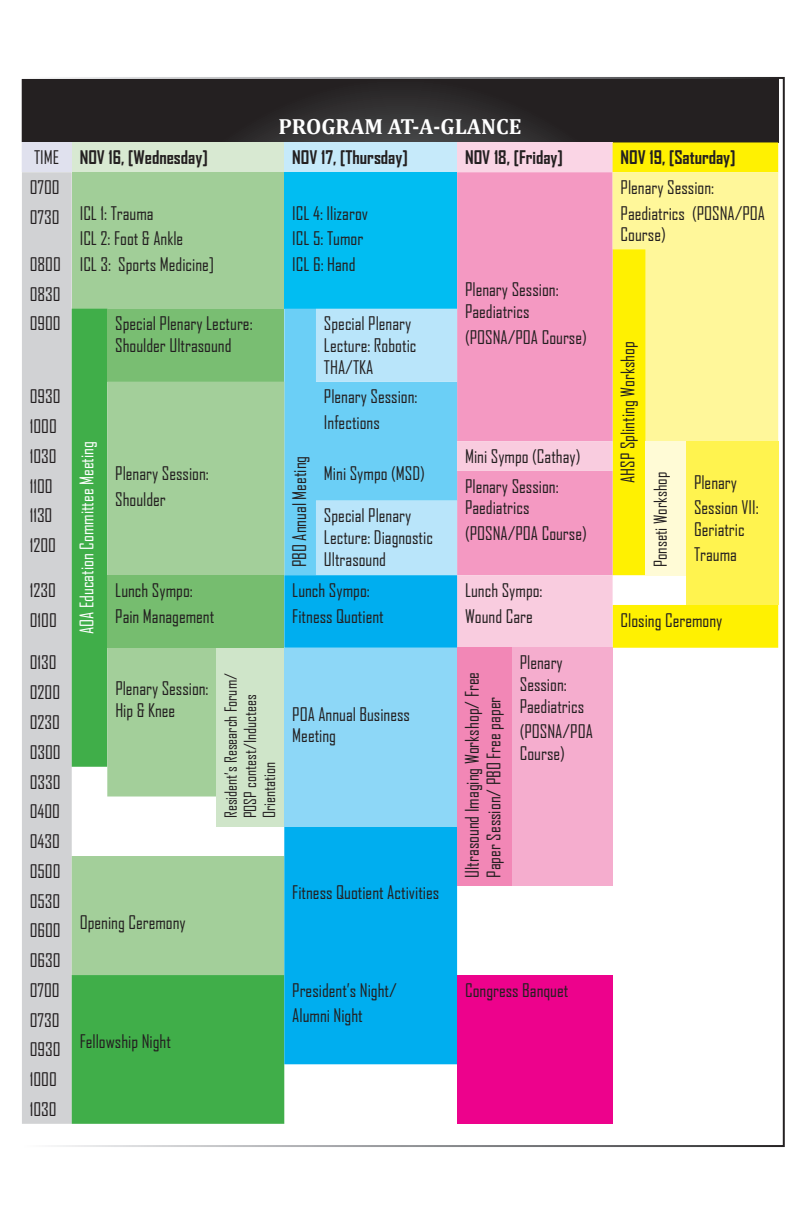
<style>
.page{position:relative;width:792px;height:1224px;background:#fff}
.page>*{position:absolute;margin:0;border:0;box-sizing:border-box;transform-origin:0 0}
.t1{font:700 22px "Cambria";color:#fff}
.t2{font:18px/25.6px "Agency FB";color:#231f20}
.t3{font:700 18px "Agency FB";color:#231f20}
.t4{font:18px "Agency FB";color:#fff}
.t5{font:17px "Agency FB";color:#231f20}
.t6{font:16px/19.2px "Agency FB";color:#231f20}
.s1{font-weight:400}
</style>
<div class="page">
<svg style="left:23px;top:80px;width:755px;height:62px"></svg>
<div style="left:22px;top:142px;width:50px;height:30px;background:#e0e1ee"></div>
<div style="left:72px;top:142px;width:212px;height:30px;background:#d8e9d2"></div>
<div style="left:284px;top:142px;width:173px;height:30px;background:#c6eafa"></div>
<div style="left:457px;top:142px;width:156px;height:30px;background:#fad5e5"></div>
<svg style="left:613px;top:142px;width:165px;height:506px;fill:#fff101"></svg>
<div style="left:23px;top:172px;width:49px;height:952px;background:#d1d2d4"></div>
<div style="left:72px;top:172px;width:212px;height:137px;background:#a1ce98"></div>
<div style="left:284px;top:172px;width:173px;height:137px;background:#01bdf2"></div>
<div style="left:457px;top:172px;width:156px;height:137px;background:#f499c2"></div>
<svg style="left:613px;top:172px;width:165px;height:269px;fill:#fff79a"></svg>
<div style="left:72px;top:309px;width:212px;height:815px;background:#40ae49"></div>
<div style="left:107px;top:309px;width:177px;height:73px;background:#79be72"></div>
<div style="left:284px;top:309px;width:32px;height:266px;background:#6bcff6"></div>
<svg style="left:72px;top:382px;width:212px;height:593px;fill:#a3cf9a"></svg>
<svg style="left:316px;top:309px;width:297px;height:339px"></svg>
<div style="left:646px;top:441px;width:40px;height:134px;background:#fffbd6"></div>
<div style="left:686px;top:441px;width:92px;height:164px;background:#fff34f"></div>
<div style="left:107px;top:575px;width:177px;height:73px;background:#76bd6f"></div>
<div style="left:284px;top:575px;width:173px;height:489px;background:#00aeef"></div>
<div style="left:217px;top:648px;width:67px;height:178px;background:#cfe5c9"></div>
<div style="left:284px;top:648px;width:173px;height:178px;background:#8dd7f7"></div>
<div style="left:457px;top:648px;width:55px;height:238px;background:#f287b6"></div>
<div style="left:512px;top:648px;width:101px;height:238px;background:#f5adce"></div>
<div style="left:457px;top:975px;width:156px;height:149px;background:#ed028c"></div>
<p class="t1" style="left:278px;top:111px;width:244px">PROGRAM AT-A-GLANCE</p>
<p class="t3" style="left:34px;top:146px;width:175px"><span class="s1">TIME</span> NOV 16, [Wednesday]</p>
<p class="t3" style="left:292px;top:146px;width:117px">NOV 17, [Thursday]</p>
<p class="t3" style="left:465px;top:146px;width:99px">NOV 18, [Friday]</p>
<p class="t3" style="left:621px;top:146px;width:117px">NOV 19, [Saturday]</p>
<p class="t2" style="left:30px;top:174px;width:31px">0700</p>
<p class="t2" style="left:80px;top:200px;width:136px">ICL 1: Trauma<br>ICL 2: Foot &amp; Ankle<br>ICL 3: Sports Medicine]</p>
<p class="t2" style="left:292px;top:200px;width:77px">ICL 4: Ilizarov<br>ICL 5: Tumor<br>ICL 6: Hand</p>
<p class="t2" style="left:465px;top:279px;width:95px;line-height:21.6px">Plenary Session:<br>Paediatrics</p>
<p class="t2" style="left:465px;top:324px;width:123px">(POSNA/POA Course)</p>
<p class="t2" style="left:621px;top:174px;width:146px">Plenary Session:<br>Paediatrics (POSNA/POA</p>
<p class="t2" style="left:621px;top:221px;width:47px">Course)</p>
<p class="t2" style="left:30px;top:204px;width:31px">0730</p>
<p class="t2" style="left:30px;top:251px;width:33px">0800</p>
<p class="t2" style="left:30px;top:279px;width:33px;line-height:29.8px">0830<br>0900</p>
<p class="t2" style="left:115px;top:313px;width:139px;line-height:21.6px">Special Plenary Lecture:<br>Shoulder Ultrasound</p>
<p class="t2" style="left:324px;top:313px;width:94px;line-height:21.6px">Special Plenary<br>Lecture: Robotic<br>THA/TKA</p>
<p class="t2" style="left:615px;top:483px;width:143px;rotate:-90deg">AHSP Splinting Workshop</p>
<p class="t2" style="left:30px;top:384px;width:32px">0930</p>
<p class="t2" style="left:324px;top:384px;width:95px">Plenary Session:<br>Infections</p>
<p class="t2" style="left:324px;top:460px;width:102px">Mini Sympo (MSD)</p>
<p class="t2" style="left:30px;top:411px;width:29px;line-height:29.8px">1000<br>1030</p>
<p class="t4" style="left:76px;top:634px;width:194px;rotate:-90deg">AOA Education Committee Meeting</p>
<p class="t2" style="left:465px;top:443px;width:117px">Mini Sympo (Cathay)</p>
<p class="t2" style="left:286px;top:567px;width:113px;rotate:-90deg">PBO Annual Meeting</p>
<p class="t2" style="left:115px;top:460px;width:95px">Plenary Session:<br>Shoulder</p>
<p class="t5" style="left:650px;top:567px;width:97px;rotate:-90deg">Ponseti Workshop</p>
<p class="t2" style="left:694px;top:469px;width:66px">Plenary<br>Session VII:</p>
<p class="t2" style="left:30px;top:473px;width:24px">1100</p>
<p class="t2" style="left:465px;top:475px;width:95px;line-height:21.6px">Plenary Session:<br>Paediatrics</p>
<p class="t2" style="left:465px;top:520px;width:123px">(POSNA/POA Course)</p>
<p class="t2" style="left:30px;top:503px;width:24px">1130</p>
<p class="t2" style="left:324px;top:505px;width:111px;line-height:21.6px">Special Plenary<br>Lecture: Diagnostic<br>Ultrasound</p>
<p class="t2" style="left:694px;top:516px;width:52px">Geriatric<br>Trauma</p>
<p class="t2" style="left:30px;top:532px;width:28px">1200</p>
<p class="t2" style="left:30px;top:577px;width:28px">1230</p>
<p class="t2" style="left:115px;top:577px;width:101px">Lunch Sympo:<br>Pain Management</p>
<p class="t2" style="left:292px;top:577px;width:93px">Lunch Sympo:<br>Fitness Quotient</p>
<p class="t2" style="left:465px;top:577px;width:79px">Lunch Sympo:<br>Wound Care</p>
<p class="t2" style="left:30px;top:607px;width:29px">0100</p>
<p class="t2" style="left:621px;top:607px;width:103px">Closing Ceremony</p>
<p class="t2" style="left:30px;top:650px;width:28px">0130</p>
<p class="t2" style="left:115px;top:677px;width:95px;line-height:21.6px">Plenary Session:<br>Hip &amp; Knee</p>
<p class="t6" style="left:221px;top:818px;width:147px;rotate:-90deg">Resident’s Research Forum/<br>POSP contest/Inductees<br>Orientation</p>
<p class="t2" style="left:520px;top:652px;width:66px;line-height:21.6px">Plenary<br>Session:<br>Paediatrics</p>
<p class="t2" style="left:520px;top:720px;width:75px;line-height:21.6px">(POSNA/POA<br>Course)</p>
<p class="t2" style="left:461px;top:878px;width:207px;line-height:21.6px;rotate:-90deg">Ultrasound Imaging Workshop/ Free<br>Paper Session/ PBO Free paper</p>
<p class="t2" style="left:30px;top:677px;width:33px;line-height:29.8px;text-align:justify">0200<br>0230<br>0300<br>0330<br>0400<br>0430</p>
<p class="t2" style="left:292px;top:703px;width:119px;line-height:21.6px">POA Annual Business<br>Meeting</p>
<p class="t2" style="left:30px;top:858px;width:32px">0500</p>
<p class="t2" style="left:30px;top:886px;width:33px;line-height:29.8px;text-align:justify">0530<br>0600<br>0630<br>0700</p>
<p class="t2" style="left:30px;top:1005px;width:32px;line-height:29.8px">0730<br>0930<br>1000<br>1030</p>
<p class="t2" style="left:80px;top:909px;width:108px">Opening Ceremony</p>
<p class="t2" style="left:80px;top:1028px;width:93px">Fellowship Night</p>
<p class="t2" style="left:292px;top:879px;width:149px">Fitness Quotient Activities</p>
<p class="t2" style="left:292px;top:977px;width:106px">President’s Night/<br>Alumni Night</p>
<p class="t2" style="left:465px;top:977px;width:105px">Congress Banquet</p>
</div>
